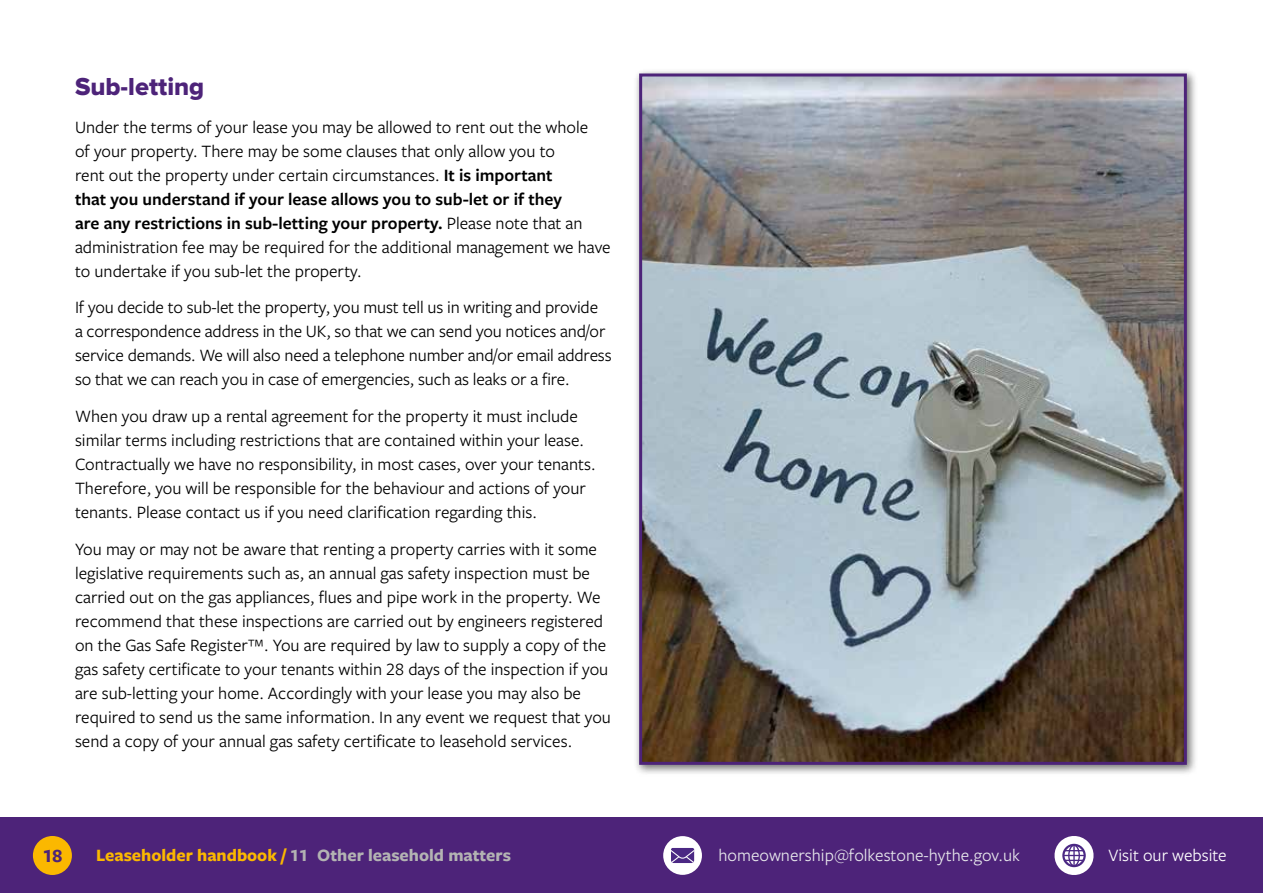
<style>
.page{position:relative;width:1263px;height:893px;background:#fff}
.page>*{position:absolute;margin:0;border:0;box-sizing:border-box;transform-origin:0 0}
.t1{font:25.5px "Proxima Nova Extrabld";color:#4d2379}
.t2{font:700 19.5px "Freight Sans Pro";color:#4d2379}
.t3{font:18px/24px "Freight Sans Pro";color:#000}
.t4{font:700 18px "Freight Sans Pro";color:#b3b3b3}
.t5{font:18px "Freight Sans Pro";color:#e6e6eb}
.t6{font:18px "Freight Sans Pro";color:#fff}
.s1{font-weight:600}
.s2{color:#fbb800}
</style>
<div class="page">
<div style="left:0;top:818px;width:1263px;height:75px;background:#4d2379"></div>
<div style="left:33px;top:836px;width:39px;height:39px;background:#fbb800;border-radius:50%"></div>
<div style="left:663px;top:836px;width:39px;height:39px;background:#fff;border-radius:50%"></div>
<svg style="left:671px;top:848px;width:23px;height:15px"></svg>
<svg style="left:1054px;top:836px;width:39px;height:39px"></svg>
<div style="left:634px;top:68px;width:564px;height:708px;background:#000;opacity:.55"></div>
<img style="left:643px;top:78px;width:540px;height:683px">
<div style="left:639px;top:74px;width:548px;height:691px;border:3px solid #4d2379"></div>
<h1 class="t1" style="left:75px;top:75px;width:131px">Sub-letting</h1>
<p class="t3" style="left:75px;top:114px;width:537px">Under the terms of your lease you may be allowed to rent out the whole<br>of your property. There may be some clauses that only allow you to<br>rent out the property under certain circumstances. <span class="s1">It is important<br>that you understand if your lease allows you to sub-let or if they<br>are any restrictions in sub-letting your property.</span> Please note that an administration fee may be required for the additional management we have to undertake if you sub-let the property.</p>
<p class="t3" style="left:75px;top:295px;width:538px">If you decide to sub-let the property, you must tell us in writing and provide<br>a correspondence address in the UK, so that we can send you notices and/or service demands. We will also need a telephone number and/or email address so that we can reach you in case of emergencies, such as leaks or a fire.</p>
<p class="t3" style="left:75px;top:404px;width:522px">When you draw up a rental agreement for the property it must include similar terms including restrictions that are contained within your lease.<br>Contractually we have no responsibility, in most cases, over your tenants.<br>Therefore, you will be responsible for the behaviour and actions of your tenants. Please contact us if you need clarification regarding this.</p>
<p class="t3" style="left:75px;top:536px;width:537px">You may or may not be aware that renting a property carries with it some legislative requirements such as, an annual gas safety inspection must be carried out on the gas appliances, flues and pipe work in the property. We recommend that these inspections are carried out by engineers registered on the Gas Safe Register™. You are required by law to supply a copy of the gas safety certificate to your tenants within 28 days of the inspection if you are sub-letting your home. Accordingly with your lease you may also be required to send us the same information. In any event we request that you send a copy of your annual gas safety certificate to leasehold services.</p>
<p class="t2" style="left:43px;top:842px;width:21px">18</p>
<p class="t4" style="left:96px;top:843px;width:416px"><span class="s2">Leaseholder handbook /</span> 11 Other leasehold matters</p>
<p class="t5" style="left:718px;top:843px;width:303px">homeownership@folkestone-hythe.gov.uk</p>
<p class="t6" style="left:1108px;top:843px;width:120px">Visit our website</p>
</div>
